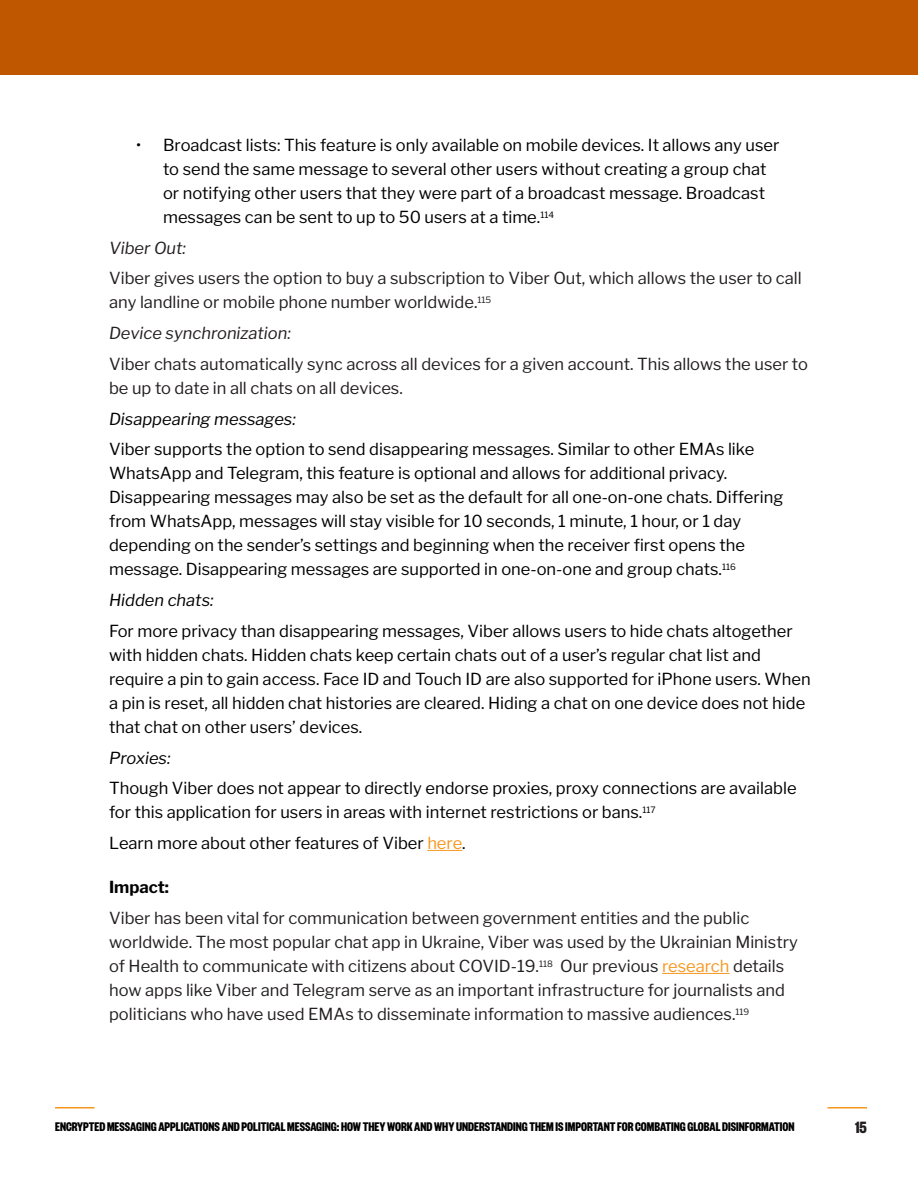
<style>
.page{position:relative;width:918px;height:1188px;background:#fff}
.page>*{position:absolute;margin:0;border:0;box-sizing:border-box;transform-origin:0 0}
.t1{font:700 18px "Founders Grotesk X Cond";color:#231f20}
.t2{font:16.5px/24px "Libre Franklin";color:#000}
.t3{font:16.5px/24px "Libre Franklin";color:#231f20}
.t4{font:italic 16.5px "Libre Franklin";color:#000}
.t5{font:italic 16.5px "Libre Franklin";color:#231f20}
.t6{font:700 16.5px "Libre Franklin";color:#000}
.t7{font:700 13.8px "Founders Grotesk X Cond";color:#000}
.s1{color:#f7971f}
</style>
<div class="page">
<hr style="left:55px;top:1107px;width:40px;height:1px;background:#f7971f">
<hr style="left:828px;top:1107px;width:39px;height:1px;background:#f7971f">
<div style="left:0;top:0;width:918px;height:75px;background:#bf5700"></div>
<hr style="left:427px;top:850px;width:35px;height:1px;background:#f7971f">
<hr style="left:662px;top:973px;width:68px;height:1px;background:#f7971f">
<p class="t2" style="left:163px;top:133px;width:618px;text-indent:-27px">• Broadcast lists: This feature is only available on mobile devices. It allows any user to send the same message to several other users without creating a group chat or notifying other users that they were part of a broadcast message. Broadcast messages can be sent to up to 50 users at a time.<sup>114</sup></p>
<p class="t5" style="left:109px;top:238px;width:78px">Viber Out:</p>
<p class="t3" style="left:109px;top:266px;width:694px">Viber gives users the option to buy a subscription to Viber Out, which allows the user to call any landline or mobile phone number worldwide.<sup>115</sup></p>
<p class="t5" style="left:109px;top:323px;width:183px">Device synchronization:</p>
<p class="t3" style="left:109px;top:352px;width:700px">Viber chats automatically sync across all devices for a given account. This allows the user to be up to date in all chats on all devices.</p>
<p class="t4" style="left:109px;top:409px;width:188px">Disappearing messages:</p>
<p class="t2" style="left:109px;top:437px;width:676px">Viber supports the option to send disappearing messages. Similar to other EMAs like WhatsApp and Telegram, this feature is optional and allows for additional privacy.<br>Disappearing messages may also be set as the default for all one-on-one chats. Differing from WhatsApp, messages will stay visible for 10 seconds, 1 minute, 1 hour, or 1 day depending on the sender’s settings and beginning when the receiver first opens the message. Disappearing messages are supported in one-on-one and group chats.<sup>116</sup></p>
<p class="t4" style="left:109px;top:590px;width:106px">Hidden chats:</p>
<p class="t2" style="left:109px;top:619px;width:703px">For more privacy than disappearing messages, Viber allows users to hide chats altogether with hidden chats. Hidden chats keep certain chats out of a user’s regular chat list and require a pin to gain access. Face ID and Touch ID are also supported for iPhone users. When a pin is reset, all hidden chat histories are cleared. Hiding a chat on one device does not hide that chat on other users’ devices.</p>
<p class="t4" style="left:109px;top:748px;width:63px">Proxies:</p>
<p class="t2" style="left:109px;top:776px;width:689px">Though Viber does not appear to directly endorse proxies, proxy connections are available for this application for users in areas with internet restrictions or bans.<sup>117</sup></p>
<p class="t2" style="left:109px;top:831px;width:358px">Learn more about other features of Viber <span class="s1">here</span>.</p>
<p class="t6" style="left:109px;top:878px;width:62px">Impact:</p>
<p class="t3" style="left:109px;top:906px;width:690px">Viber has been vital for communication between government entities and the public worldwide. The most popular chat app in Ukraine, Viber was used by the Ukrainian Ministry of Health to communicate with citizens about COVID-19.<sup>118</sup> Our previous <span class="s1">research</span> details how apps like Viber and Telegram serve as an important infrastructure for journalists and politicians who have used EMAs to disseminate information to massive audiences.<sup>119</sup></p>
<p class="t7" style="left:55px;top:1118px;width:741px">ENCRYPTED MESSAGING APPLICATIONS AND POLITICAL MESSAGING: HOW THEY WORK AND WHY UNDERSTANDING THEM IS IMPORTANT FOR COMBATING GLOBAL DISINFORMATION</p>
<p class="t1" style="left:855px;top:1116px;width:13px">15</p>
</div>
